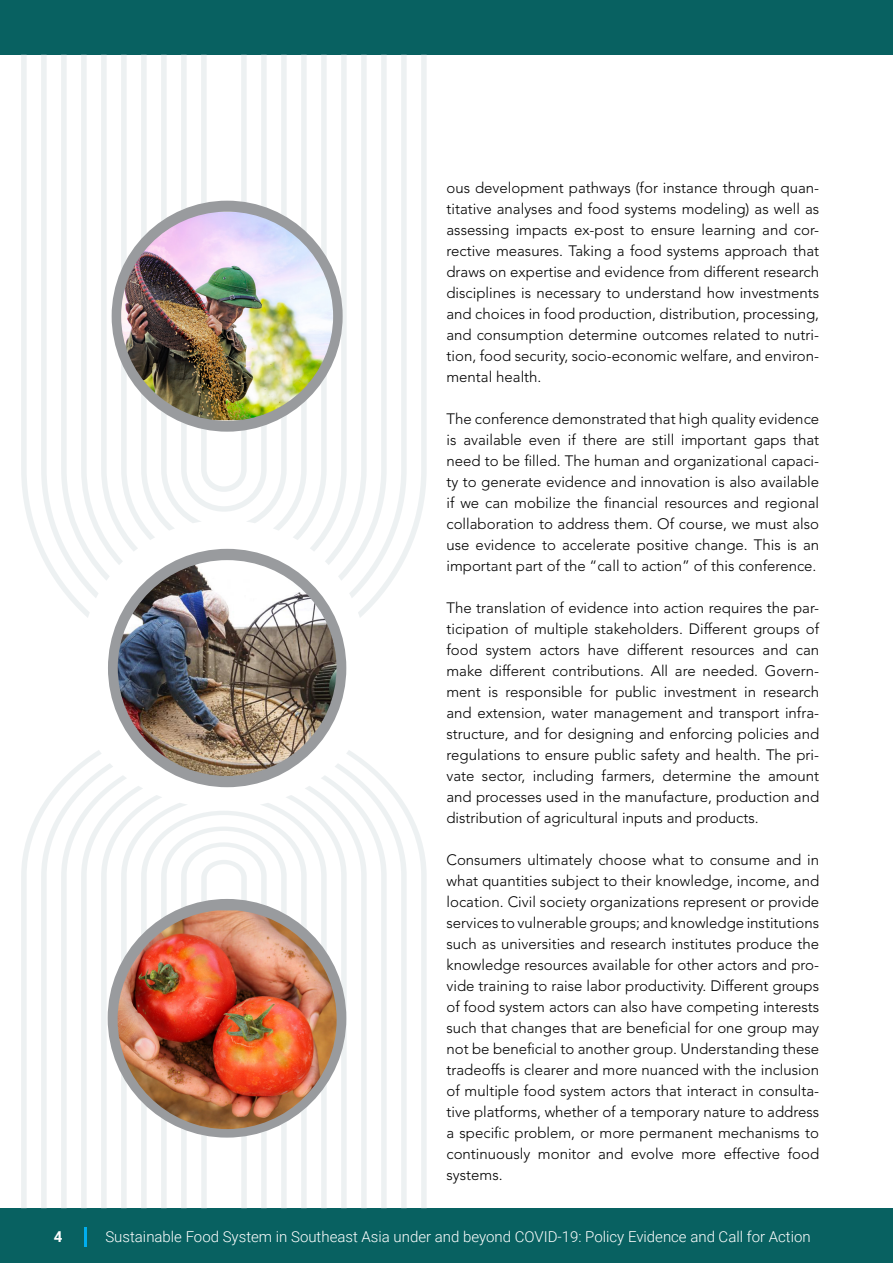
<style>
.page{position:relative;width:893px;height:1263px;background:#fff}
.page>*{position:absolute;margin:0;border:0;box-sizing:border-box;transform-origin:0 0}
.t1{font:300 15px/21px "Avenir LT Std";color:#000;text-align:justify}
.t2{font:300 15px "Roboto";color:#fff}
.t3{font:700 15px "Roboto";color:#fff}
</style>
<div class="page">
<div style="left:0;top:1209px;width:893px;height:54px;background:#086161"></div>
<div style="left:0;top:0;width:892px;height:54px;background:#086161"></div>
<svg style="left:84px;top:1227px;width:2px;height:19px"></svg>
<hr style="left:892px;top:0;width:1px;height:54px;background:#086161">
<svg style="left:21px;top:750px;width:406px;height:459px"></svg>
<svg style="left:41px;top:763px;width:366px;height:446px"></svg>
<svg style="left:61px;top:775px;width:326px;height:434px"></svg>
<svg style="left:81px;top:786px;width:286px;height:423px"></svg>
<svg style="left:101px;top:795px;width:246px;height:414px"></svg>
<svg style="left:121px;top:803px;width:206px;height:406px"></svg>
<svg style="left:141px;top:811px;width:166px;height:398px"></svg>
<svg style="left:161px;top:826px;width:126px;height:383px"></svg>
<svg style="left:181px;top:842px;width:86px;height:367px"></svg>
<svg style="left:21px;top:54px;width:406px;height:564px"></svg>
<svg style="left:41px;top:54px;width:366px;height:544px"></svg>
<svg style="left:61px;top:54px;width:326px;height:527px"></svg>
<svg style="left:81px;top:54px;width:286px;height:511px"></svg>
<svg style="left:101px;top:54px;width:246px;height:498px"></svg>
<svg style="left:121px;top:54px;width:206px;height:486px"></svg>
<svg style="left:141px;top:54px;width:166px;height:477px"></svg>
<svg style="left:161px;top:54px;width:126px;height:469px"></svg>
<svg style="left:181px;top:54px;width:86px;height:458px"></svg>
<div style="left:108px;top:549px;width:238px;height:238px;background:#999b9e;border-radius:50%"></div>
<div style="left:108px;top:899px;width:238px;height:238px;background:#999b9e;border-radius:50%"></div>
<img style="left:118px;top:560px;width:106px;height:216px">
<img style="left:118px;top:910px;width:219px;height:219px">
<div style="left:112px;top:201px;width:231px;height:231px;background:#999b9e;border-radius:50%"></div>
<img style="left:121px;top:212px;width:212px;height:209px">
<img style="left:224px;top:409px;width:203px;height:446px">
<p class="t1" style="left:446px;top:177px;width:374px">ous development pathways (for instance through quan&shy;titative analyses and food systems modeling) as well as assessing impacts ex-post to ensure learning and cor&shy;rective measures. Taking a food systems approach that draws on expertise and evidence from different research disciplines is necessary to understand how investments and choices in food production, distribution, processing, and consumption determine outcomes related to nutri&shy;tion, food security, socio-economic welfare, and environ&shy;mental health.</p>
<p class="t1" style="left:446px;top:408px;width:374px">The conference demonstrated that high quality evidence is available even if there are still important gaps that need to be filled. The human and organizational capaci&shy;ty to generate evidence and innovation is also available if we can mobilize the financial resources and regional collaboration to address them. Of course, we must also use evidence to accelerate positive change. This is an important part of the “call to action” of this conference.</p>
<p class="t1" style="left:446px;top:597px;width:374px">The translation of evidence into action requires the par&shy;ticipation of multiple stakeholders. Different groups of food system actors have different resources and can make different contributions. All are needed. Govern&shy;ment is responsible for public investment in research and extension, water management and transport infra&shy;structure, and for designing and enforcing policies and regulations to ensure public safety and health. The pri&shy;vate sector, including farmers, determine the amount and processes used in the manufacture, production and distribution of agricultural inputs and products.</p>
<p class="t1" style="left:446px;top:849px;width:374px">Consumers ultimately choose what to consume and in what quantities subject to their knowledge, income, and location. Civil society organizations represent or provide services to vulnerable groups; and knowledge institutions such as universities and research institutes produce the knowledge resources available for other actors and pro&shy;vide training to raise labor productivity. Different groups of food system actors can also have competing interests such that changes that are beneficial for one group may not be beneficial to another group. Understanding these tradeoffs is clearer and more nuanced with the inclusion of multiple food system actors that interact in consulta&shy;tive platforms, whether of a temporary nature to address a specific problem, or more permanent mechanisms to continuously monitor and evolve more effective food systems.</p>
<p class="t3" style="left:54px;top:1226px;width:10px">4</p>
<p class="t2" style="left:105px;top:1226px;width:707px">Sustainable Food System in Southeast Asia under and beyond COVID-19: Policy Evidence and Call for Action</p>
</div>
